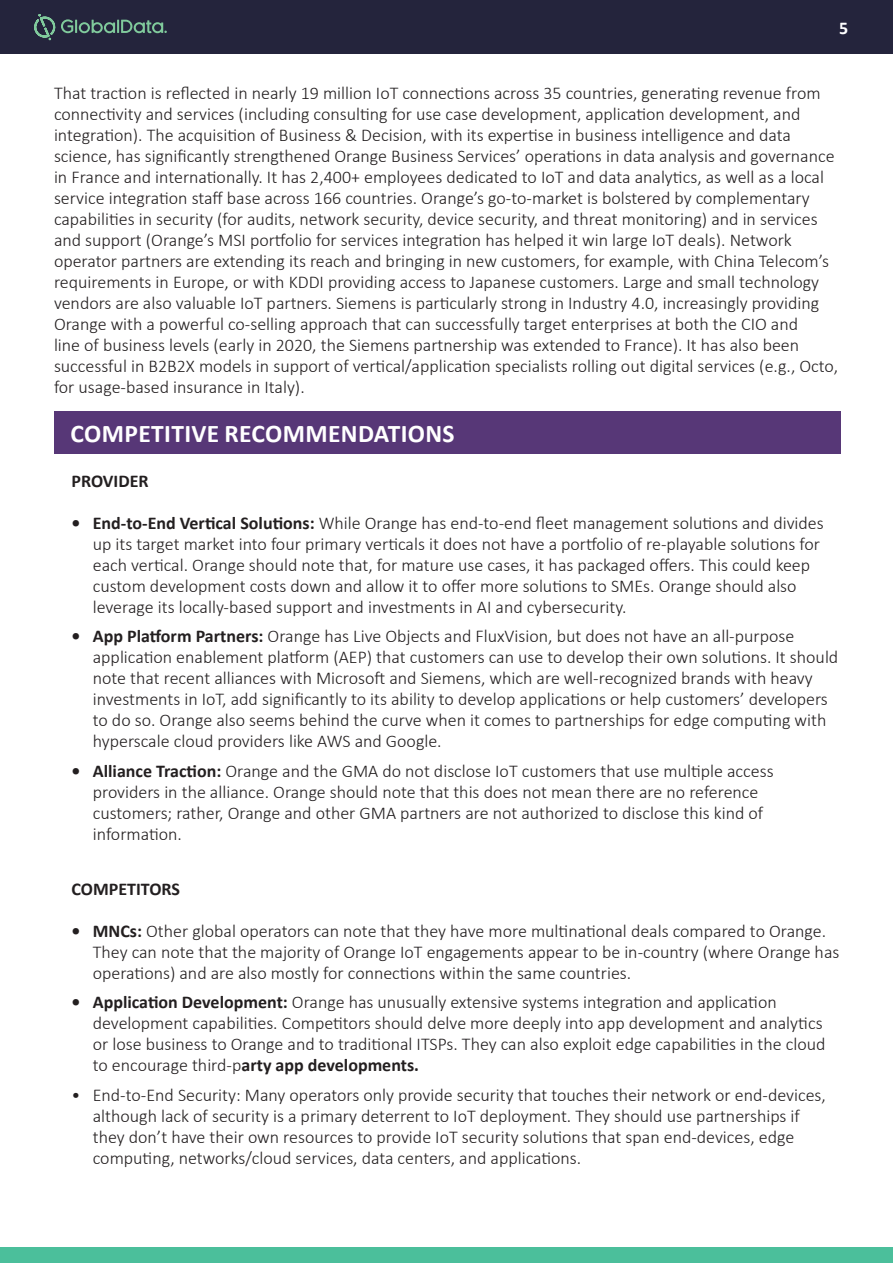
<style>
.page{position:relative;width:893px;height:1263px;background:#fff}
.page>*{position:absolute;margin:0;border:0;box-sizing:border-box;transform-origin:0 0}
.t1{font:700 25.5px "Calibri";letter-spacing:.015em;color:#fff}
.Body{font:300 18px/21px "Calibri";color:#231f20}
.Body-2{font:700 18px "Calibri";color:#231f20}
.t2{font:700 18px "Calibri";color:#fff}
.s1{font-weight:700}
</style>
<div class="page">
<div style="left:0;top:1247px;width:893px;height:16px;background:#4bbf9b"></div>
<div style="left:0;top:0;width:893px;height:54px;background:#24243c"></div>
<svg style="left:34px;top:14px;width:133px;height:26px"></svg>
<div style="left:54px;top:411px;width:786px;height:42px;background:#573777"></div>
<p class="t2" style="left:839px;top:15px;width:11px">5</p>
<p class="Body" style="left:54px;top:82px;width:786px">That traction is reflected in nearly 19 million IoT connections across 35 countries, generating revenue from connectivity and services (including consulting for use case development, application development, and integration). The acquisition of Business &amp; Decision, with its expertise in business intelligence and data science, has significantly strengthened Orange Business Services’ operations in data analysis and governance in France and internationally. It has 2,400+ employees dedicated to IoT and data analytics, as well as a local service integration staff base across 166 countries. Orange’s go-to-market is bolstered by complementary capabilities in security (for audits, network security, device security, and threat monitoring) and in services and support (Orange’s MSI portfolio for services integration has helped it win large IoT deals). Network operator partners are extending its reach and bringing in new customers, for example, with China Telecom’s requirements in Europe, or with KDDI providing access to Japanese customers. Large and small technology vendors are also valuable IoT partners. Siemens is particularly strong in Industry 4.0, increasingly providing Orange with a powerful co-selling approach that can successfully target enterprises at both the CIO and<br>line of business levels (early in 2020, the Siemens partnership was extended to France). It has also been successful in B2B2X models in support of vertical/application specialists rolling out digital services (e.g., Octo, for usage-based insurance in Italy).</p>
<p class="t1" style="left:71px;top:415px;width:386px">COMPETITIVE RECOMMENDATIONS</p>
<p class="Body-2" style="left:72px;top:468px;width:79px">PROVIDER</p>
<p class="Body" style="left:93px;top:512px;width:732px;text-indent:-21px"><span class="s1">• End-to-End Vertical Solutions:</span> While Orange has end-to-end fleet management solutions and divides up its target market into four primary verticals it does not have a portfolio of re-playable solutions for each vertical. Orange should note that, for mature use cases, it has packaged offers. This could keep custom development costs down and allow it to offer more solutions to SMEs. Orange should also leverage its locally-based support and investments in AI and cybersecurity.</p>
<p class="Body" style="left:93px;top:626px;width:747px;text-indent:-21px"><span class="s1">• App Platform Partners:</span> Orange has Live Objects and FluxVision, but does not have an all-purpose application enablement platform (AEP) that customers can use to develop their own solutions. It should note that recent alliances with Microsoft and Siemens, which are well-recognized brands with heavy investments in IoT, add significantly to its ability to develop applications or help customers’ developers to do so. Orange also seems behind the curve when it comes to partnerships for edge computing with hyperscale cloud providers like AWS and Google.</p>
<p class="Body" style="left:93px;top:760px;width:682px;text-indent:-21px"><span class="s1">• Alliance Traction:</span> Orange and the GMA do not disclose IoT customers that use multiple access providers in the alliance. Orange should note that this does not mean there are no reference customers; rather, Orange and other GMA partners are not authorized to disclose this kind of information.</p>
<p class="Body-2" style="left:72px;top:876px;width:110px">COMPETITORS</p>
<p class="Body" style="left:93px;top:920px;width:748px;text-indent:-21px"><span class="s1">• MNCs:</span> Other global operators can note that they have more multinational deals compared to Orange.<br>They can note that the majority of Orange IoT engagements appear to be in-country (where Orange has operations) and are also mostly for connections within the same countries.</p>
<p class="Body" style="left:93px;top:992px;width:734px;text-indent:-21px"><span class="s1">• Application Development:</span> Orange has unusually extensive systems integration and application development capabilities. Competitors should delve more deeply into app development and analytics or lose business to Orange and to traditional ITSPs. They can also exploit edge capabilities in the cloud to encourage third-p<span class="s1">arty app developments.</span></p>
<p class="Body" style="left:93px;top:1084px;width:735px;text-indent:-21px">• End-to-End Security: Many operators only provide security that touches their network or end-devices, although lack of security is a primary deterrent to IoT deployment. They should use partnerships if they don’t have their own resources to provide IoT security solutions that span end-devices, edge computing, networks/cloud services, data centers, and applications.</p>
</div>
